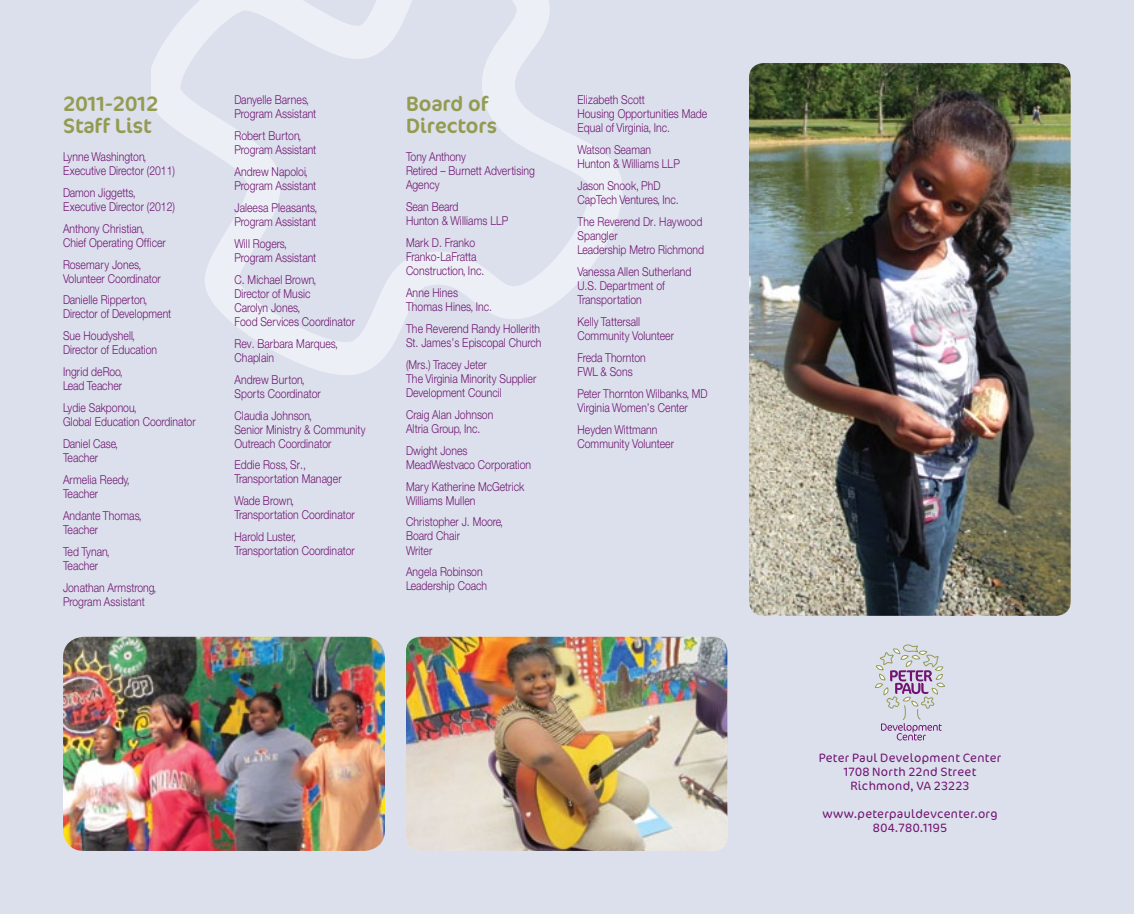
<style>
.page{position:relative;width:1134px;height:914px;background:#dbe0ec}
.page>*{position:absolute;margin:0;border:0;box-sizing:border-box;transform-origin:0 0}
.Sub_head{font:21px/22.8px "Cocon";color:#949b50}
.List{font:21px "Cocon";color:#949b50}
.List-2{font:300 12.25px "Helvetica Neue";color:#711471;scale:.85 1}
.t1{font:300 12.25px "Cocon";letter-spacing:.025em;color:#711471}
</style>
<div class="page">
<svg style="left:875px;top:644px;width:70px;height:96px"></svg>
<img style="left:63px;top:636px;width:322px;height:214px">
<svg style="left:152px;top:0;width:470px;height:375px"></svg>
<img style="left:406px;top:636px;width:321px;height:214px">
<img style="left:749px;top:63px;width:322px;height:553px">
<p class="Sub_head" style="left:63px;top:92px;width:97px">2011-2012<br>Staff List</p>
<p class="List-2" style="left:63px;top:149px;width:100px">Lynne Washington,</p>
<p class="List-2" style="left:63px;top:163px;width:133px">Executive Director (2011)</p>
<p class="List-2" style="left:63px;top:185px;width:87px">Damon Jiggetts,</p>
<p class="List-2" style="left:63px;top:199px;width:133px">Executive Director (2012)</p>
<p class="List-2" style="left:63px;top:221px;width:97px">Anthony Christian,</p>
<p class="List-2" style="left:63px;top:235px;width:122px">Chief Operating Officer</p>
<p class="List-2" style="left:63px;top:257px;width:94px">Rosemary Jones,</p>
<p class="List-2" style="left:63px;top:271px;width:117px">Volunteer Coordinator</p>
<p class="List-2" style="left:63px;top:292px;width:101px">Danielle Ripperton,</p>
<p class="List-2" style="left:63px;top:306px;width:129px">Director of Development</p>
<p class="List-2" style="left:63px;top:328px;width:86px">Sue Houdyshell,</p>
<p class="List-2" style="left:63px;top:342px;width:112px">Director of Education</p>
<p class="List-2" style="left:63px;top:364px;width:72px">Ingrid deRoo,</p>
<p class="List-2" style="left:63px;top:378px;width:71px">Lead Teacher</p>
<p class="List-2" style="left:63px;top:400px;width:88px">Lydie Sakponou,</p>
<p class="List-2" style="left:63px;top:414px;width:158px">Global Education Coordinator</p>
<p class="List-2" style="left:63px;top:436px;width:66px">Daniel Case,</p>
<p class="List-2" style="left:63px;top:450px;width:43px">Teacher</p>
<p class="List-2" style="left:63px;top:472px;width:80px">Armelia Reedy,</p>
<p class="List-2" style="left:63px;top:486px;width:43px">Teacher</p>
<p class="List-2" style="left:63px;top:508px;width:94px">Andante Thomas,</p>
<p class="List-2" style="left:63px;top:522px;width:43px">Teacher</p>
<p class="List-2" style="left:63px;top:544px;width:57px">Ted Tynan,</p>
<p class="List-2" style="left:63px;top:558px;width:43px">Teacher</p>
<p class="List-2" style="left:63px;top:579px;width:111px">Jonathan Armstrong,</p>
<p class="List-2" style="left:63px;top:593px;width:98px">Program Assistant</p>
<p class="List-2" style="left:234px;top:92px;width:89px">Danyelle Barnes,</p>
<p class="List-2" style="left:234px;top:106px;width:98px">Program Assistant</p>
<p class="List-2" style="left:234px;top:128px;width:80px">Robert Burton,</p>
<p class="List-2" style="left:234px;top:142px;width:98px">Program Assistant</p>
<p class="List-2" style="left:234px;top:164px;width:88px">Andrew Napoloi,</p>
<p class="List-2" style="left:234px;top:178px;width:98px">Program Assistant</p>
<p class="List-2" style="left:234px;top:200px;width:99px">Jaleesa Pleasants,</p>
<p class="List-2" style="left:234px;top:214px;width:98px">Program Assistant</p>
<p class="List-2" style="left:234px;top:236px;width:63px">Will Rogers,</p>
<p class="List-2" style="left:234px;top:250px;width:98px">Program Assistant</p>
<p class="List-2" style="left:234px;top:272px;width:98px">C. Michael Brown,</p>
<p class="List-2" style="left:234px;top:286px;width:91px">Director of Music</p>
<p class="List-2" style="left:234px;top:300px;width:79px">Carolyn Jones,</p>
<p class="List-2" style="left:234px;top:314px;width:143px">Food Services Coordinator</p>
<p class="List-2" style="left:234px;top:336px;width:123px">Rev. Barbara Marques,</p>
<p class="List-2" style="left:234px;top:350px;width:48px">Chaplain</p>
<p class="List-2" style="left:234px;top:372px;width:84px">Andrew Burton,</p>
<p class="List-2" style="left:234px;top:386px;width:103px">Sports Coordinator</p>
<p class="List-2" style="left:234px;top:407px;width:93px">Claudia Johnson,</p>
<p class="List-2" style="left:234px;top:421px;width:156px">Senior Ministry &amp; Community</p>
<p class="List-2" style="left:234px;top:435px;width:116px">Outreach Coordinator</p>
<p class="List-2" style="left:234px;top:457px;width:86px">Eddie Ross, Sr.,</p>
<p class="List-2" style="left:234px;top:471px;width:128px">Transportation Manager</p>
<p class="List-2" style="left:234px;top:493px;width:72px">Wade Brown,</p>
<p class="List-2" style="left:234px;top:507px;width:143px">Transportation Coordinator</p>
<p class="List-2" style="left:234px;top:529px;width:74px">Harold Luster,</p>
<p class="List-2" style="left:234px;top:543px;width:143px">Transportation Coordinator</p>
<p class="List" style="left:406px;top:91px;width:84px">Board of</p>
<p class="List" style="left:406px;top:114px;width:93px">Directors</p>
<p class="List-2" style="left:406px;top:149px;width:72px">Tony Anthony</p>
<p class="List-2" style="left:406px;top:163px;width:153px">Retired – Burnett Advertising</p>
<p class="List-2" style="left:406px;top:177px;width:41px">Agency</p>
<p class="List-2" style="left:406px;top:199px;width:63px">Sean Beard</p>
<p class="List-2" style="left:406px;top:213px;width:122px">Hunton &amp; Williams LLP</p>
<p class="List-2" style="left:406px;top:235px;width:83px">Mark D. Franko</p>
<p class="List-2" style="left:406px;top:249px;width:85px">Franko-LaFratta</p>
<p class="List-2" style="left:406px;top:263px;width:94px">Construction, Inc.</p>
<p class="List-2" style="left:406px;top:285px;width:63px">Anne Hines</p>
<p class="List-2" style="left:406px;top:299px;width:103px">Thomas Hines, Inc.</p>
<p class="List-2" style="left:406px;top:321px;width:159px">The Reverend Randy Hollerith</p>
<p class="List-2" style="left:406px;top:335px;width:161px">St. James’s Episcopal Church</p>
<p class="List-2" style="left:406px;top:357px;width:97px">(Mrs.) Tracey Jeter</p>
<p class="List-2" style="left:406px;top:371px;width:155px">The Virginia Minority Supplier</p>
<p class="List-2" style="left:406px;top:385px;width:114px">Development Council</p>
<p class="List-2" style="left:406px;top:407px;width:104px">Craig Alan Johnson</p>
<p class="List-2" style="left:406px;top:421px;width:89px">Altria Group, Inc.</p>
<p class="List-2" style="left:406px;top:443px;width:74px">Dwight Jones</p>
<p class="List-2" style="left:406px;top:457px;width:149px">MeadWestvaco Corporation</p>
<p class="List-2" style="left:406px;top:478px;width:141px">Mary Katherine McGetrick</p>
<p class="List-2" style="left:406px;top:492px;width:83px">Williams Mullen</p>
<p class="List-2" style="left:406px;top:514px;width:116px">Christopher J. Moore,</p>
<p class="List-2" style="left:406px;top:528px;width:65px">Board Chair</p>
<p class="List-2" style="left:406px;top:542px;width:33px">Writer</p>
<p class="List-2" style="left:406px;top:564px;width:92px">Angela Robinson</p>
<p class="List-2" style="left:406px;top:578px;width:97px">Leadership Coach</p>
<p class="List-2" style="left:578px;top:92px;width:81px">Elizabeth Scott</p>
<p class="List-2" style="left:578px;top:106px;width:154px">Housing Opportunities Made</p>
<p class="List-2" style="left:578px;top:120px;width:110px">Equal of Virginia, Inc.</p>
<p class="List-2" style="left:578px;top:142px;width:88px">Watson Seaman</p>
<p class="List-2" style="left:578px;top:156px;width:122px">Hunton &amp; Williams LLP</p>
<p class="List-2" style="left:578px;top:178px;width:99px">Jason Snook, PhD</p>
<p class="List-2" style="left:578px;top:192px;width:121px">CapTech Ventures, Inc.</p>
<p class="List-2" style="left:578px;top:214px;width:148px">The Reverend Dr. Haywood</p>
<p class="List-2" style="left:578px;top:228px;width:49px">Spangler</p>
<p class="List-2" style="left:578px;top:242px;width:151px">Leadership Metro Richmond</p>
<p class="List-2" style="left:578px;top:264px;width:135px">Vanessa Allen Sutherland</p>
<p class="List-2" style="left:578px;top:278px;width:104px">U.S. Department of</p>
<p class="List-2" style="left:578px;top:292px;width:77px">Transportation</p>
<p class="List-2" style="left:578px;top:314px;width:75px">Kelly Tattersall</p>
<p class="List-2" style="left:578px;top:328px;width:115px">Community Volunteer</p>
<p class="List-2" style="left:578px;top:350px;width:82px">Freda Thornton</p>
<p class="List-2" style="left:578px;top:364px;width:67px">FWL &amp; Sons</p>
<p class="List-2" style="left:578px;top:386px;width:155px">Peter Thornton Wilbanks, MD</p>
<p class="List-2" style="left:578px;top:400px;width:131px">Virginia Women’s Center</p>
<p class="List-2" style="left:578px;top:421px;width:96px">Heyden Wittmann</p>
<p class="List-2" style="left:578px;top:435px;width:115px">Community Volunteer</p>
<p class="t1" style="left:819px;top:750px;width:184px">Peter Paul Development Center</p>
<p class="t1" style="left:844px;top:764px;width:134px">1708 North 22nd Street</p>
<p class="t1" style="left:850px;top:778px;width:121px">Richmond, VA 23223</p>
<p class="t1" style="left:822px;top:806px;width:177px">www.peterpauldevcenter.org</p>
<p class="t1" style="left:873px;top:820px;width:76px">804.780.1195</p>
</div>
